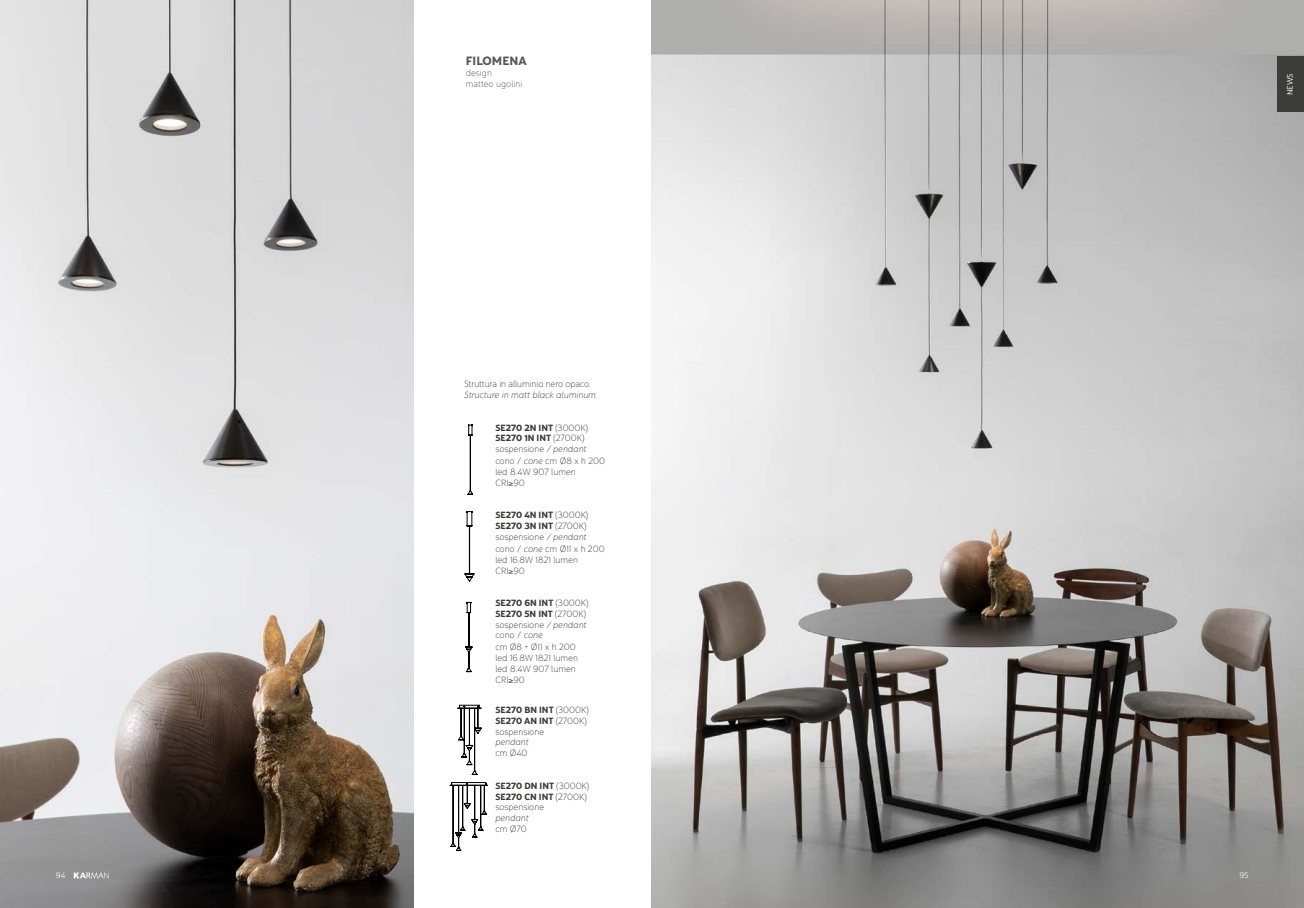
<style>
.page{position:relative;width:1304px;height:908px;background:#fff}
.page>*{position:absolute;margin:0;border:0;box-sizing:border-box;transform-origin:0 0}
.t1{font:12px "Yorkten Nor Bol";color:#575756}
.t2{font:9px/10.8px "Yorkten Nor Thi";color:#3c3c3b}
.t3{font:9px/10.8px "Yorkten Nor Bol";color:#3c3c3b}
.t4{font:9px "Yorkten Nor Thi It";color:#3c3c3b}
.t5{font:9px/10.8px "Yorkten Nor Thi";color:#575756}
.t6{font:8px "Yorkten Nor Lig";color:#fff}
.t7{font:8px "Yorkten Nor Boo";color:#fff}
.s1{font-family:"Yorkten Nor Thi"}
.s2{font-family:"Yorkten Nor Thi It"}
</style>
<div class="page">
<img style="left:0;top:0;width:414px;height:907px">
<svg style="left:74px;top:872px;width:35px;height:5px"></svg>
<svg style="left:468px;top:424px;width:5px;height:70px"></svg>
<svg style="left:465px;top:511px;width:9px;height:70px"></svg>
<svg style="left:465px;top:602px;width:7px;height:69px"></svg>
<svg style="left:458px;top:704px;width:23px;height:70px"></svg>
<svg style="left:450px;top:782px;width:37px;height:68px"></svg>
<img style="left:652px;top:0;width:652px;height:907px">
<div style="left:1277px;top:57px;width:27px;height:55px;background:#3c3c3b"></div>
<p class="t6" style="left:56px;top:870px;width:11px">94</p>
<h1 class="t1" style="left:466px;top:53px;width:62px">FILOMENA</h1>
<p class="t5" style="left:466px;top:68px;width:58px">design<br>matteo ugolini</p>
<p class="t2" style="left:464px;top:378px;width:128px">Struttura in alluminio nero opaco.</p>
<p class="t4" style="left:464px;top:389px;width:135px">Structure in matt black aluminum.</p>
<p class="t3" style="left:495px;top:422px;width:94px">SE270 2N INT <span class="s1">(3000K)<br></span>SE270 1N INT <span class="s1">(2700K)</span></p>
<p class="t2" style="left:495px;top:443px;width:111px;line-height:12px">sospensione <span class="s2">/ pendant </span>cono / <span class="s2">cone</span> cm Ø8 x h 200</p>
<p class="t2" style="left:495px;top:466px;width:82px">led 8.4W 907 lumen<br>CRI≥90</p>
<p class="t3" style="left:495px;top:509px;width:95px">SE270 4N INT <span class="s1">(3000K)<br></span>SE270 3N INT <span class="s1">(2700K)</span></p>
<p class="t2" style="left:495px;top:530px;width:111px;line-height:12px">sospensione <span class="s2">/ pendant </span>cono / <span class="s2">cone</span> cm Ø11 x h 200</p>
<p class="t2" style="left:495px;top:554px;width:84px">led 16.8W 1821 lumen<br>CRI≥90</p>
<p class="t3" style="left:495px;top:597px;width:95px">SE270 6N INT <span class="s1">(3000K)<br></span>SE270 5N INT <span class="s1">(2700K)</span></p>
<p class="t2" style="left:495px;top:618px;width:93px">sospensione <span class="s2">/ pendant </span>cono / <span class="s2">cone</span></p>
<p class="t2" style="left:495px;top:641px;width:84px">cm Ø8 + Ø11 x h 200 led 16.8W 1821 lumen led 8.4W 907 lumen<br>CRI≥90</p>
<p class="t3" style="left:495px;top:704px;width:95px">SE270 BN INT <span class="s1">(3000K)<br></span>SE270 AN INT <span class="s1">(2700K)</span></p>
<p class="t2" style="left:495px;top:725px;width:50px">sospensione</p>
<p class="t4" style="left:495px;top:736px;width:35px">pendant</p>
<p class="t2" style="left:495px;top:747px;width:34px">cm Ø40</p>
<p class="t3" style="left:495px;top:779px;width:96px">SE270 DN INT <span class="s1">(3000K)<br></span>SE270 CN INT <span class="s1">(2700K)</span></p>
<p class="t2" style="left:495px;top:801px;width:50px">sospensione</p>
<p class="t4" style="left:495px;top:812px;width:35px">pendant</p>
<p class="t2" style="left:495px;top:823px;width:33px">cm Ø70</p>
<p class="t7" style="left:1285px;top:95px;width:23px;rotate:-90deg">NEWS</p>
<p class="t6" style="left:1239px;top:870px;width:11px">95</p>
</div>
